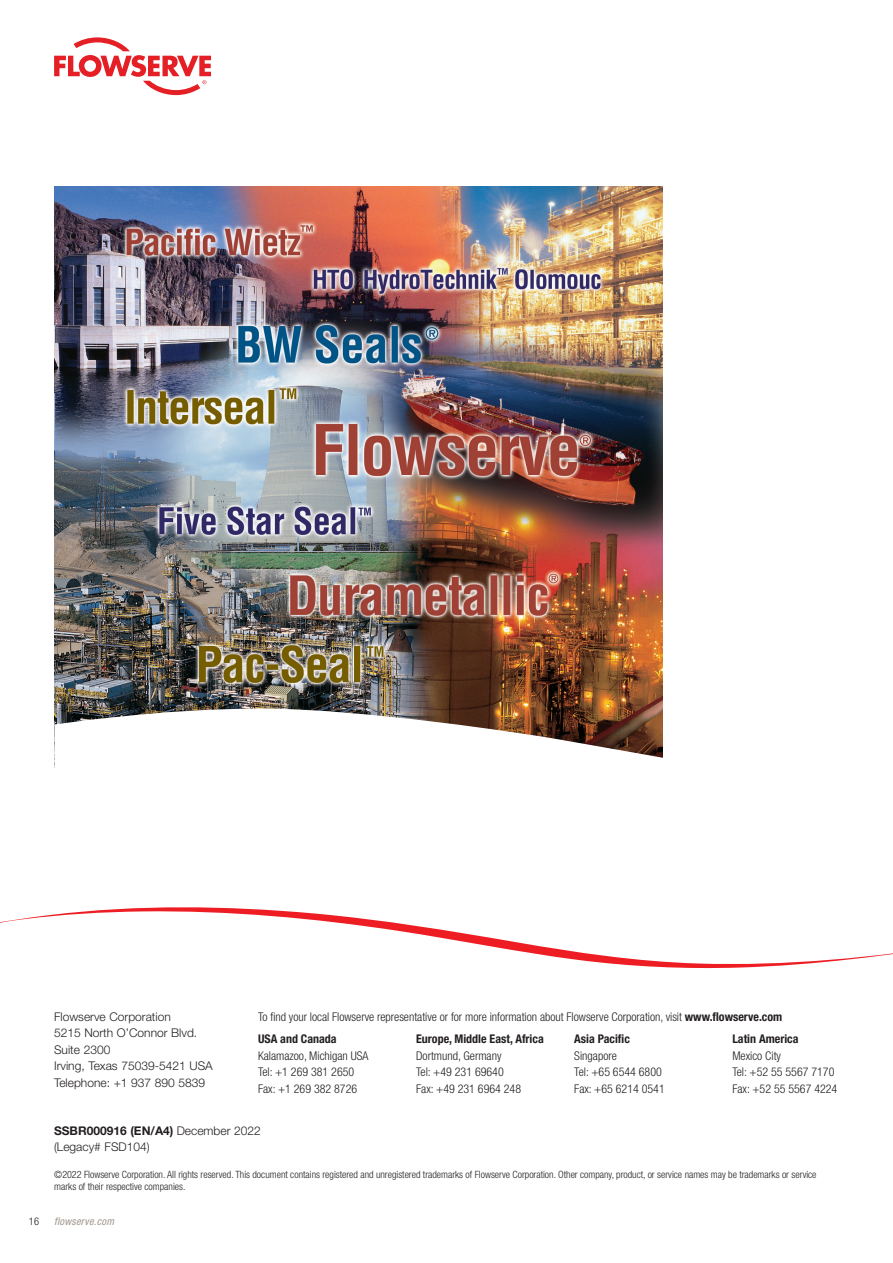
<style>
.page{position:relative;width:893px;height:1263px;background:#fff}
.page>*{position:absolute;margin:0;border:0;box-sizing:border-box;transform-origin:0 0}
.Products-Info{font:300 condensed 12px "Helvetica Neue LT Std";color:#231f20}
.t1{font:300 12px/16.5px "Helvetica Neue LT Std";color:#231f20}
.Products-Info-2{font:700 condensed 12px "Helvetica Neue LT Std";color:#231f20}
.t2{font:italic condensed 10.5px "Helvetica Neue LT Std";letter-spacing:.025em;color:#a1968b}
.t3{font:300 condensed 10.5px "Helvetica Neue LT Std";color:#231f20}
.Products-Info-3{font:300 condensed 10.05px/12px "Helvetica Neue LT Std";color:#231f20}
.s1{font-weight:700}
</style>
<div class="page">
<svg style="left:54px;top:37px;width:157px;height:58px"></svg>
<svg style="left:0;top:907px;width:893px;height:62px"></svg>
<img style="left:54px;top:186px;width:608px;height:522px">
<svg style="left:54px;top:708px;width:609px;height:60px"></svg>
<p class="t1" style="left:54px;top:1008px;width:118px">Flowserve Corporation</p>
<p class="t1" style="left:54px;top:1024px;width:145px">5215 North O’Connor Blvd.<br>Suite 2300</p>
<p class="t1" style="left:54px;top:1057px;width:160px">Irving, Texas 75039-5421 USA</p>
<p class="t1" style="left:54px;top:1074px;width:153px">Telephone: +1 937 890 5839</p>
<p class="t1" style="left:54px;top:1122px;width:208px"><span class="s1">SSBR000916 (EN/A4)</span> December 2022 (Legacy# FSD104)</p>
<p class="Products-Info" style="left:258px;top:1010px;width:526px">To find your local Flowserve representative or for more information about Flowserve Corporation, visit <span class="s1">www.flowserve.com</span></p>
<p class="Products-Info-2" style="left:258px;top:1031px;width:80px">USA and Canada</p>
<p class="Products-Info" style="left:258px;top:1048px;width:112px">Kalamazoo, Michigan USA</p>
<p class="Products-Info" style="left:258px;top:1065px;width:98px">Tel: +1 269 381 2650</p>
<p class="Products-Info" style="left:258px;top:1081px;width:101px">Fax: +1 269 382 8726</p>
<p class="Products-Info-2" style="left:416px;top:1031px;width:129px">Europe, Middle East, Africa</p>
<p class="Products-Info" style="left:416px;top:1048px;width:87px">Dortmund, Germany</p>
<p class="Products-Info" style="left:416px;top:1065px;width:89px">Tel: +49 231 69640</p>
<p class="Products-Info" style="left:416px;top:1081px;width:106px">Fax: +49 231 6964 248</p>
<p class="Products-Info-2" style="left:574px;top:1031px;width:57px">Asia Pacific</p>
<p class="Products-Info" style="left:574px;top:1048px;width:44px">Singapore</p>
<p class="Products-Info" style="left:574px;top:1065px;width:89px">Tel: +65 6544 6800</p>
<p class="Products-Info" style="left:574px;top:1081px;width:92px">Fax: +65 6214 0541</p>
<p class="Products-Info-2" style="left:732px;top:1031px;width:68px">Latin America</p>
<p class="Products-Info" style="left:732px;top:1048px;width:50px">Mexico City</p>
<p class="Products-Info" style="left:732px;top:1065px;width:104px">Tel: +52 55 5567 7170</p>
<p class="Products-Info" style="left:732px;top:1081px;width:106px">Fax: +52 55 5567 4224</p>
<p class="Products-Info-3" style="left:54px;top:1168px;width:764px">©2022 Flowserve Corporation. All rights reserved. This document contains registered and unregistered trademarks of Flowserve Corporation. Other company, product, or service names may be trademarks or service marks of their respective companies.</p>
<p class="t3" style="left:29px;top:1215px;width:12px">16</p>
<p class="t2" style="left:54px;top:1216px;width:61px">flowserve.com</p>
</div>
